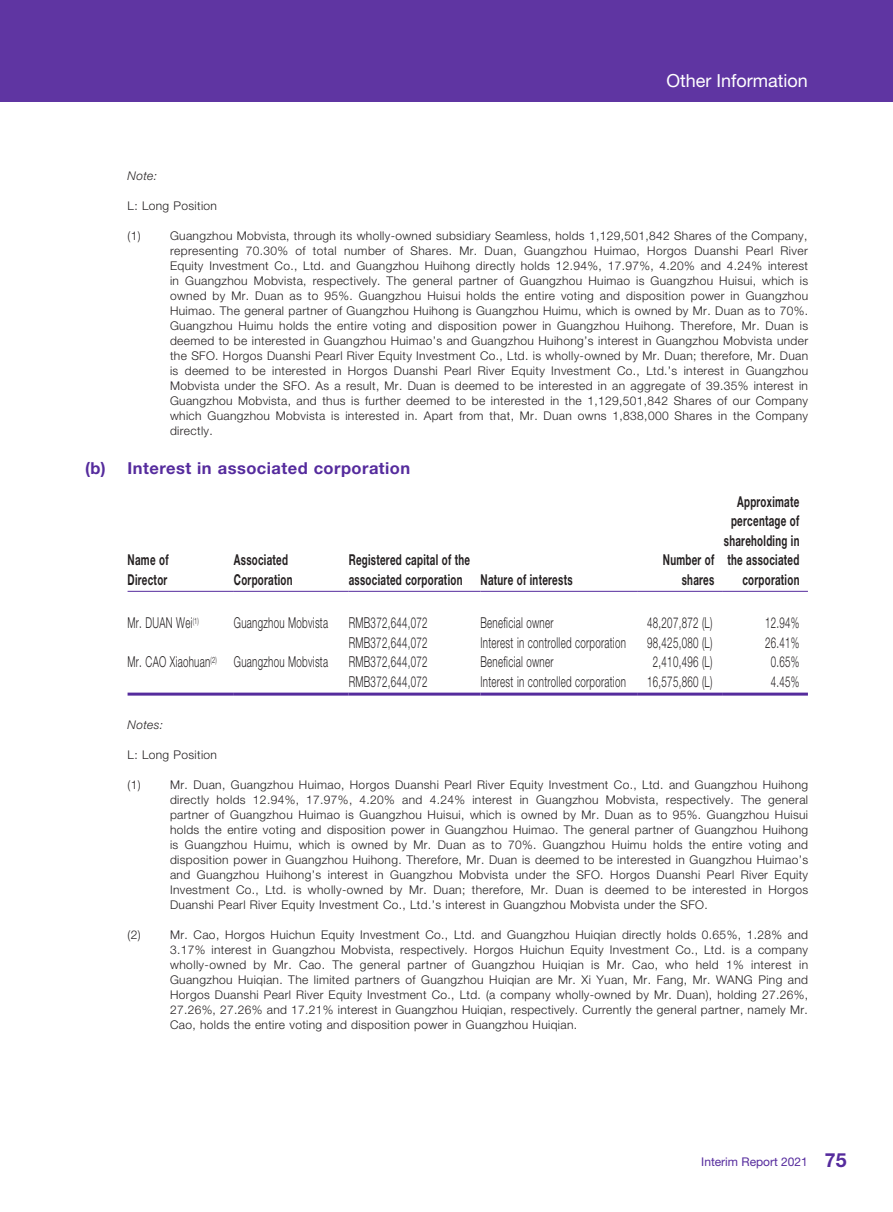
<style>
.page{position:relative;width:893px;height:1212px;background:#fff}
.page>*{position:absolute;margin:0;border:0;box-sizing:border-box;transform-origin:0 0}
.t1{font:18px "Helvetica Neue LT Std";color:#fff}
.t2{font:700 16.5px "Helvetica Neue LT Std";letter-spacing:.03em;color:#552b9d}
.t3{font:300 15px "Helvetica Neue LT Std";letter-spacing:.03em;color:#231f20;scale:.65 1}
.t4{font:700 15px/19.5px "Helvetica Neue LT Std";letter-spacing:.03em;color:#231f20;scale:.65 1}
.t5{font:300 12px/15px "Helvetica Neue LT Std";letter-spacing:.03em;color:#231f20;text-align:justify}
.t6{font:12px "Helvetica Neue LT Std";color:#552b9d}
.t7{font:italic 300 12px "Helvetica Neue LT Std";letter-spacing:.03em;color:#231f20}
.s1{font-weight:700;font-size:19.5px}
</style>
<div class="page">
<div style="left:0;top:0;width:893px;height:102px;background:#5f35a2"></div>
<hr style="left:128px;top:591px;width:106px;height:1px;background:#552b9d">
<hr style="left:234px;top:591px;width:115px;height:1px;background:#552b9d">
<hr style="left:349px;top:591px;width:131px;height:1px;background:#552b9d">
<hr style="left:480px;top:591px;width:158px;height:1px;background:#552b9d">
<hr style="left:638px;top:591px;width:85px;height:1px;background:#552b9d">
<hr style="left:723px;top:591px;width:85px;height:1px;background:#552b9d">
<hr style="left:128px;top:693px;width:106px;height:3px;background:#552b9d">
<hr style="left:234px;top:693px;width:115px;height:3px;background:#552b9d">
<hr style="left:349px;top:693px;width:131px;height:3px;background:#552b9d">
<hr style="left:480px;top:693px;width:158px;height:3px;background:#552b9d">
<hr style="left:638px;top:693px;width:85px;height:3px;background:#552b9d">
<hr style="left:723px;top:693px;width:85px;height:3px;background:#552b9d">
<h1 class="t1" style="left:667px;top:70px;width:143px">Other Information</h1>
<p class="t7" style="left:128px;top:169px;width:31px">Note:</p>
<p class="t5" style="left:128px;top:198px;width:91px">L: Long Position</p>
<p class="t5" style="left:128px;top:228px;width:15px">(1)</p>
<p class="t5" style="left:170px;top:228px;width:640px">Guangzhou Mobvista, through its wholly-owned subsidiary Seamless, holds 1,129,501,842 Shares of the Company, representing 70.30% of total number of Shares. Mr. Duan, Guangzhou Huimao, Horgos Duanshi Pearl River Equity Investment Co., Ltd. and Guangzhou Huihong directly holds 12.94%, 17.97%, 4.20% and 4.24% interest in Guangzhou Mobvista, respectively. The general partner of Guangzhou Huimao is Guangzhou Huisui, which is owned by Mr. Duan as to 95%. Guangzhou Huisui holds the entire voting and disposition power in Guangzhou Huimao. The general partner of Guangzhou Huihong is Guangzhou Huimu, which is owned by Mr. Duan as to 70%.<br>Guangzhou Huimu holds the entire voting and disposition power in Guangzhou Huihong. Therefore, Mr. Duan is deemed to be interested in Guangzhou Huimao’s and Guangzhou Huihong’s interest in Guangzhou Mobvista under the SFO. Horgos Duanshi Pearl River Equity Investment Co., Ltd. is wholly-owned by Mr. Duan; therefore, Mr. Duan is deemed to be interested in Horgos Duanshi Pearl River Equity Investment Co., Ltd.’s interest in Guangzhou Mobvista under the SFO. As a result, Mr. Duan is deemed to be interested in an aggregate of 39.35% interest in Guangzhou Mobvista, and thus is further deemed to be interested in the 1,129,501,842 Shares of our Company which Guangzhou Mobvista is interested in. Apart from that, Mr. Duan owns 1,838,000 Shares in the Company directly.</p>
<h2 class="t2" style="left:85px;top:458px;width:327px">(b) Interest in associated corporation</h2>
<p class="t4" style="left:128px;top:550px;width:65px">Name of<br>Director</p>
<p class="t4" style="left:234px;top:550px;width:92px">Associated<br>Corporation</p>
<p class="t4" style="left:349px;top:550px;width:346px">Registered capital of the<br>associated corporation Nature of interests</p>
<p class="t4" style="left:663px;top:550px;width:81px;text-align:right">Number of shares</p>
<p class="t4" style="left:724px;top:491px;width:118px;text-align:right">Approximate percentage of shareholding in the associated corporation</p>
<p class="t3" style="left:128px;top:614px;width:111px">Mr. DUAN Wei<sup>(1)</sup></p>
<p class="t3" style="left:234px;top:614px;width:147px">Guangzhou Mobvista</p>
<p class="t3" style="left:349px;top:614px;width:123px">RMB372,644,072</p>
<p class="t3" style="left:480px;top:614px;width:114px">Beneficial owner</p>
<p class="t3" style="left:647px;top:614px;width:102px">48,207,872 (L)</p>
<p class="t3" style="left:765px;top:614px;width:54px">12.94%</p>
<p class="t3" style="left:349px;top:633px;width:123px">RMB372,644,072</p>
<p class="t3" style="left:480px;top:633px;width:225px">Interest in controlled corporation</p>
<p class="t3" style="left:647px;top:633px;width:102px">98,425,080 (L)</p>
<p class="t3" style="left:765px;top:633px;width:54px">26.41%</p>
<p class="t3" style="left:128px;top:653px;width:310px">Mr. CAO Xiaohuan<sup>(2)</sup> Guangzhou Mobvista</p>
<p class="t3" style="left:349px;top:653px;width:123px">RMB372,644,072</p>
<p class="t3" style="left:480px;top:653px;width:114px">Beneficial owner</p>
<p class="t3" style="left:653px;top:653px;width:93px">2,410,496 (L)</p>
<p class="t3" style="left:771px;top:653px;width:46px">0.65%</p>
<p class="t3" style="left:349px;top:672px;width:123px">RMB372,644,072</p>
<p class="t3" style="left:480px;top:672px;width:225px">Interest in controlled corporation</p>
<p class="t3" style="left:647px;top:672px;width:102px">16,575,860 (L)</p>
<p class="t3" style="left:771px;top:672px;width:46px">4.45%</p>
<p class="t7" style="left:128px;top:718px;width:37px">Notes:</p>
<p class="t5" style="left:128px;top:747px;width:91px">L: Long Position</p>
<p class="t5" style="left:128px;top:777px;width:15px">(1)</p>
<p class="t5" style="left:170px;top:777px;width:640px">Mr. Duan, Guangzhou Huimao, Horgos Duanshi Pearl River Equity Investment Co., Ltd. and Guangzhou Huihong directly holds 12.94%, 17.97%, 4.20% and 4.24% interest in Guangzhou Mobvista, respectively. The general partner of Guangzhou Huimao is Guangzhou Huisui, which is owned by Mr. Duan as to 95%. Guangzhou Huisui holds the entire voting and disposition power in Guangzhou Huimao. The general partner of Guangzhou Huihong is Guangzhou Huimu, which is owned by Mr. Duan as to 70%. Guangzhou Huimu holds the entire voting and disposition power in Guangzhou Huihong. Therefore, Mr. Duan is deemed to be interested in Guangzhou Huimao’s and Guangzhou Huihong’s interest in Guangzhou Mobvista under the SFO. Horgos Duanshi Pearl River Equity Investment Co., Ltd. is wholly-owned by Mr. Duan; therefore, Mr. Duan is deemed to be interested in Horgos Duanshi Pearl River Equity Investment Co., Ltd.’s interest in Guangzhou Mobvista under the SFO.</p>
<p class="t5" style="left:128px;top:927px;width:15px">(2)</p>
<p class="t5" style="left:170px;top:927px;width:640px">Mr. Cao, Horgos Huichun Equity Investment Co., Ltd. and Guangzhou Huiqian directly holds 0.65%, 1.28% and 3.17% interest in Guangzhou Mobvista, respectively. Horgos Huichun Equity Investment Co., Ltd. is a company wholly-owned by Mr. Cao. The general partner of Guangzhou Huiqian is Mr. Cao, who held 1% interest in Guangzhou Huiqian. The limited partners of Guangzhou Huiqian are Mr. Xi Yuan, Mr. Fang, Mr. WANG Ping and Horgos Duanshi Pearl River Equity Investment Co., Ltd. (a company wholly-owned by Mr. Duan), holding 27.26%, 27.26%, 27.26% and 17.21% interest in Guangzhou Huiqian, respectively. Currently the general partner, namely Mr.<br>Cao, holds the entire voting and disposition power in Guangzhou Huiqian.</p>
<p class="t6" style="left:701px;top:1154px;width:147px">Interim Report 2021 <span class="s1">75</span></p>
</div>
